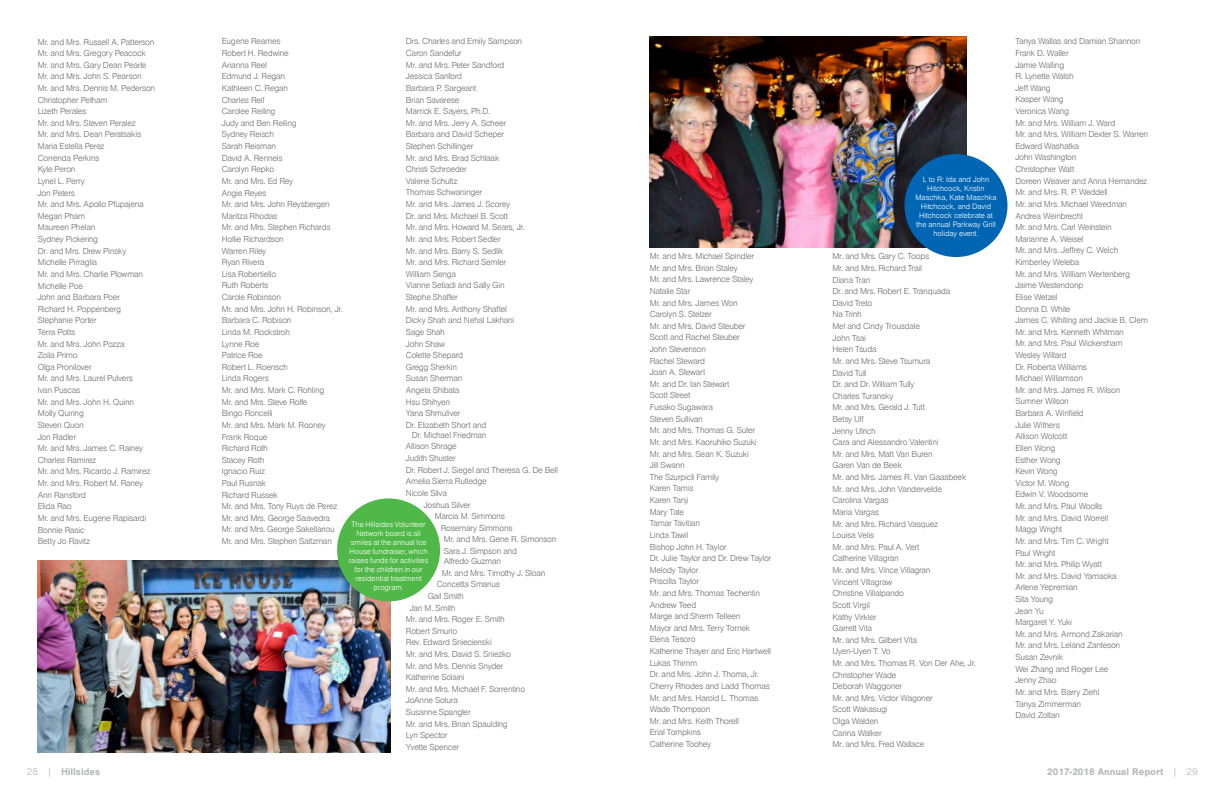
<style>
.page{position:relative;width:1224px;height:792px;background:#fff}
.page>*{position:absolute;margin:0;border:0;box-sizing:border-box;transform-origin:0 0}
.t1{font:700 10px "Nimbus San";color:#b6b7b8}
.t2{font:300 9px/11.6px "Nimbus San";letter-spacing:-.03em;color:#717073}
.t3{font:300 8px/9px "Nimbus San";letter-spacing:-.005em;color:#fff;text-align:center}
.s1{font-weight:300}
</style>
<div class="page">
<img style="left:38px;top:560px;width:352px;height:193px">
<img style="left:650px;top:37px;width:316px;height:210px">
<div style="left:905px;top:154px;width:102px;height:103px;background:#0066b3;border-radius:50%"></div>
<div style="left:337px;top:498px;width:103px;height:103px;background:#50b848;border-radius:50%"></div>
<p class="t2" style="left:38px;top:36px;width:119px">Mr. and Mrs. Russell A. Patterson<br>Mr. and Mrs. Gregory Peacock<br>Mr. and Mrs. Gary Dean Pearle<br>Mr. and Mrs. John S. Pearson<br>Mr. and Mrs. Dennis M. Pederson<br>Christopher Pelham<br>Lizeth Perales<br>Mr. and Mrs. Steven Peralez<br>Mr. and Mrs. Dean Peratsakis<br>Maria Estella Perez<br>Correnda Perkins<br>Kyle Peron<br>Lynel L. Perry<br>Jon Peters<br>Mr. and Mrs. Apollo Pfupajena<br>Megan Pham<br>Maureen Phelan<br>Sydney Pickering<br>Dr. and Mrs. Drew Pinsky<br>Michelle Pirraglia<br>Mr. and Mrs. Charlie Plowman<br>Michelle Poe<br>John and Barbara Poer<br>Richard H. Poppenberg<br>Stephanie Porter<br>Terra Potts<br>Mr. and Mrs. John Pozza<br>Zoila Primo<br>Olga Pronilover<br>Mr. and Mrs. Laurel Pulvers<br>Ivan Puscas<br>Mr. and Mrs. John H. Quinn<br>Molly Quiring<br>Steven Quon<br>Jon Radler<br>Mr. and Mrs. James C. Rainey<br>Charles Ramirez<br>Mr. and Mrs. Ricardo J. Ramirez<br>Mr. and Mrs. Robert M. Raney<br>Ann Ransford<br>Elida Rao<br>Mr. and Mrs. Eugene Rapisardi<br>Bonnie Rasic<br>Betty Jo Ravitz</p>
<p class="t2" style="left:222px;top:36px;width:122px">Eugene Reames<br>Robert H. Redwine<br>Arianna Reel<br>Edmund J. Regan<br>Kathleen C. Regan<br>Charles Reif<br>Carolee Reiling<br>Judy and Ben Reiling<br>Sydney Reisch<br>Sarah Reisman<br>David A. Rennels<br>Carolyn Repko<br>Mr. and Mrs. Ed Rey<br>Angie Reyes<br>Mr. and Mrs. John Reysbergen<br>Maritza Rhodas<br>Mr. and Mrs. Stephen Richards<br>Hollie Richardson<br>Warren Riley<br>Ryan Rivera<br>Lisa Robertiello<br>Ruth Roberts<br>Carole Robinson<br>Mr. and Mrs. John H. Robinson, Jr.<br>Barbara C. Robison<br>Linda M. Rockstroh<br>Lynne Roe<br>Patrice Roe<br>Robert L. Roensch<br>Linda Rogers<br>Mr. and Mrs. Mark C. Rohling<br>Mr. and Mrs. Steve Rolfe<br>Bingo Roncelli<br>Mr. and Mrs. Mark M. Rooney<br>Frank Roque<br>Richard Roth<br>Stacey Roth<br>Ignacio Ruiz<br>Paul Rusnak<br>Richard Russek<br>Mr. and Mrs. Tony Ruys de Perez<br>Mr. and Mrs. George Saavedra<br>Mr. and Mrs. George Sakellariou<br>Mr. and Mrs. Stephen Saltzman</p>
<p class="t2" style="left:406px;top:36px;width:120px">Drs. Charles and Emily Sampson<br>Caron Sandefur<br>Mr. and Mrs. Peter Sandford<br>Jessica Sanford<br>Barbara P. Sargeant<br>Brian Savarese<br>Marrick E. Sayers, Ph.D.<br>Mr. and Mrs. Jerry A. Scheer<br>Barbara and David Scheper<br>Stephen Schillinger<br>Mr. and Mrs. Brad Schlaak<br>Christi Schroeder<br>Valerie Schultz<br>Thomas Schwaninger<br>Mr. and Mrs. James J. Scorey<br>Dr. and Mrs. Michael B. Scott<br>Mr. and Mrs. Howard M. Sears, Jr.<br>Mr. and Mrs. Robert Sedler<br>Mr. and Mrs. Barry S. Sedlik<br>Mr. and Mrs. Richard Semler<br>William Senga<br>Vianne Setiadi and Sally Gin<br>Stephe Shaffer<br>Mr. and Mrs. Anthony Shaftel<br>Dicky Shah and Nehal Lakhani<br>Sage Shah<br>John Shaw<br>Colette Shepard<br>Gregg Sherkin<br>Susan Sherman<br>Angela Shibata<br>Hsu Shihyen<br>Yana Shmuliver<br>Dr. Elizabeth Short and</p>
<p class="t2" style="left:412px;top:429px;width:76px">Dr. Michael Friedman</p>
<p class="t2" style="left:406px;top:441px;width:52px">Allison Shrage</p>
<p class="t2" style="left:406px;top:453px;width:52px">Judith Shuster</p>
<p class="t2" style="left:406px;top:464px;width:154px">Dr. Robert J. Siegel and Theresa G. De Bell</p>
<p class="t2" style="left:406px;top:476px;width:83px">Amelia Sierra Rutledge</p>
<p class="t2" style="left:406px;top:487px;width:43px">Nicole Silva</p>
<p class="t2" style="left:424px;top:499px;width:48px">Joshua Silver</p>
<p class="t2" style="left:435px;top:511px;width:72px">Marcia M. Simmons</p>
<p class="t2" style="left:441px;top:522px;width:73px">Rosemary Simmons</p>
<p class="t2" style="left:444px;top:534px;width:114px">Mr. and Mrs. Gene R. Simonson</p>
<p class="t2" style="left:444px;top:546px;width:75px">Sara J. Simpson and</p>
<p class="t2" style="left:444px;top:556px;width:59px">Alfredo Guzman</p>
<p class="t2" style="left:442px;top:567px;width:105px">Mr. and Mrs. Timothy J. Sloan</p>
<p class="t2" style="left:437px;top:579px;width:65px">Concetta Smarius</p>
<p class="t2" style="left:428px;top:590px;width:38px">Gail Smith</p>
<p class="t2" style="left:410px;top:602px;width:47px">Jan M. Smith</p>
<p class="t2" style="left:406px;top:614px;width:101px">Mr. and Mrs. Roger E. Smith</p>
<p class="t2" style="left:406px;top:625px;width:53px">Robert Smurlo</p>
<p class="t2" style="left:406px;top:637px;width:88px">Rev. Edward Sniecienski</p>
<p class="t2" style="left:406px;top:648px;width:107px">Mr. and Mrs. David S. Sniezko</p>
<p class="t2" style="left:406px;top:660px;width:99px">Mr. and Mrs. Dennis Snyder</p>
<p class="t2" style="left:406px;top:672px;width:60px">Katherine Solaini</p>
<p class="t2" style="left:406px;top:683px;width:121px">Mr. and Mrs. Michael F. Sorrentino</p>
<p class="t2" style="left:406px;top:695px;width:54px">JoAnne Sotura</p>
<p class="t2" style="left:406px;top:707px;width:66px">Susanne Spangler</p>
<p class="t2" style="left:406px;top:718px;width:104px">Mr. and Mrs. Brian Spaulding</p>
<p class="t2" style="left:406px;top:730px;width:43px">Lyn Spector</p>
<p class="t2" style="left:406px;top:741px;width:55px">Yvette Spencer</p>
<p class="t3" style="left:349px;top:520px;width:81px">The Hillsides Volunteer<br>Network board is all smiles at the annual Ice<br>House fundraiser, which raises funds for activities for the children in our residential treatment program.</p>
<p class="t3" style="left:915px;top:175px;width:83px">L to R: Ida and John<br>Hitchcock, Kristin<br>Maschka, Kate Maschka<br>Hitchcock, and David<br>Hitchcock celebrate at the annual Parkway Grill holiday event.</p>
<p class="t2" style="left:650px;top:251px;width:123px">Mr. and Mrs. Michael Spindler<br>Mr. and Mrs. Brian Staley<br>Mr. and Mrs. Lawrence Staley<br>Natalie Star<br>Mr. and Mrs. James Won<br>Carolyn S. Stelzer<br>Mr. and Mrs. David Steuber<br>Scott and Rachel Steuber<br>John Stevenson<br>Rachel Steward<br>Joan A. Stewart<br>Mr. and Dr. Ian Stewart<br>Scott Street<br>Fusako Sugawara<br>Steven Sullivan<br>Mr. and Mrs. Thomas G. Suter<br>Mr. and Mrs. Kaoruhiko Suzuki<br>Mr. and Mrs. Sean K. Suzuki<br>Jill Swann<br>The Szurpicli Family<br>Karen Tamis<br>Karen Tanji<br>Mary Tate<br>Tamar Tavitian<br>Linda Tawil<br>Bishop John H. Taylor<br>Dr. Julie Taylor and Dr. Drew Taylor<br>Melody Taylor<br>Priscilla Taylor<br>Mr. and Mrs. Thomas Techentin<br>Andrew Teed<br>Marge and Sherm Telleen<br>Mayor and Mrs. Terry Tornek<br>Elena Tesoro<br>Katherine Thayer and Eric Hartwell<br>Lukas Thimm<br>Dr. and Mrs. John J. Thoma, Jr.<br>Cherry Rhodes and Ladd Thomas<br>Mr. and Mrs. Harold L. Thomas<br>Wade Thompson<br>Mr. and Mrs. Keith Thorell<br>Erial Tompkins<br>Catherine Toohey</p>
<p class="t2" style="left:833px;top:251px;width:145px">Mr. and Mrs. Gary C. Toops<br>Mr. and Mrs. Richard Trail<br>Diana Tran<br>Dr. and Mrs. Robert E. Tranquada<br>David Treto<br>Na Trinh<br>Mel and Cindy Trousdale<br>John Tsai<br>Helen Tsuda<br>Mr. and Mrs. Steve Tsumura<br>David Tull<br>Dr. and Dr. William Tully<br>Charles Turansky<br>Mr. and Mrs. Gerald J. Tutt<br>Betsy Ulf<br>Jenny Ulrich<br>Cara and Alessandro Valentini<br>Mr. and Mrs. Matt Van Buren<br>Garen Van de Beek<br>Mr. and Mrs. James R. Van Gaasbeek<br>Mr. and Mrs. John Vandervelde<br>Carolina Vargas<br>Maria Vargas<br>Mr. and Mrs. Richard Vasquez<br>Louisa Velis<br>Mr. and Mrs. Paul A. Vert<br>Catherine Villagran<br>Mr. and Mrs. Vince Villagran<br>Vincent Villagraw<br>Christine Villalpando<br>Scott Virgil<br>Kathy Virkler<br>Garrett Vita<br>Mr. and Mrs. Gilbert Vita<br>Uyen-Uyen T. Vo<br>Mr. and Mrs. Thomas R. Von Der Ahe, Jr.<br>Christopher Wade<br>Deborah Waggoner<br>Mr. and Mrs. Victor Wagoner<br>Scott Wakasugi<br>Olga Walden<br>Carina Walker<br>Mr. and Mrs. Fred Wallace</p>
<p class="t2" style="left:1015px;top:36px;width:134px">Tanya Wallas and Damian Shannon<br>Frank D. Waller<br>Jamie Walling<br>R. Lynette Walsh<br>Jeff Wang<br>Kasper Wang<br>Veronica Wang<br>Mr. and Mrs. William J. Ward<br>Mr. and Mrs. William Dexter S. Warren<br>Edward Washatka<br>John Washington<br>Christopher Watt<br>Doreen Weaver and Anna Hernandez<br>Mr. and Mrs. R. P. Weddell<br>Mr. and Mrs. Michael Weedman<br>Andrea Weinbrecht<br>Mr. and Mrs. Carl Weinstein<br>Marianne A. Weisel<br>Mr. and Mrs. Jeffrey C. Welch<br>Kimberley Weleba<br>Mr. and Mrs. William Wertenberg<br>Jaime Westendonp<br>Elise Wetzel<br>Donna D. White<br>James C. Whiting and Jackie B. Clem<br>Mr. and Mrs. Kenneth Whitman<br>Mr. and Mrs. Paul Wickersham<br>Wesley Willard<br>Dr. Roberta Williams<br>Michael Williamson<br>Mr. and Mrs. James R. Wilson<br>Sumner Wilson<br>Barbara A. Winfield<br>Julie Withers<br>Allison Wolcott<br>Ellen Wong<br>Esther Wong<br>Kevin Wong<br>Victor M. Wong<br>Edwin V. Woodsome<br>Mr. and Mrs. Paul Woolls<br>Mr. and Mrs. David Worrell<br>Maggi Wright<br>Mr. and Mrs. Tim C. Wright<br>Paul Wright<br>Mr. and Mrs. Philip Wyatt<br>Mr. and Mrs. David Yamaoka<br>Arlene Yepremian<br>Sita Young<br>Jean Yu<br>Margaret Y. Yuki<br>Mr. and Mrs. Armond Zakarian<br>Mr. and Mrs. Leland Zanteson<br>Susan Zevnik<br>Wei Zhang and Roger Lee<br>Jenny Zhao<br>Mr. and Mrs. Barry Ziehl<br>Tanya Zimmerman<br>David Zoltan</p>
<p class="t1" style="left:27px;top:766px;width:75px"><span class="s1">28 |</span> Hillsides</p>
<p class="t1" style="left:1047px;top:766px;width:152px">2017-2018 Annual Report <span class="s1">| 29</span></p>
</div>
